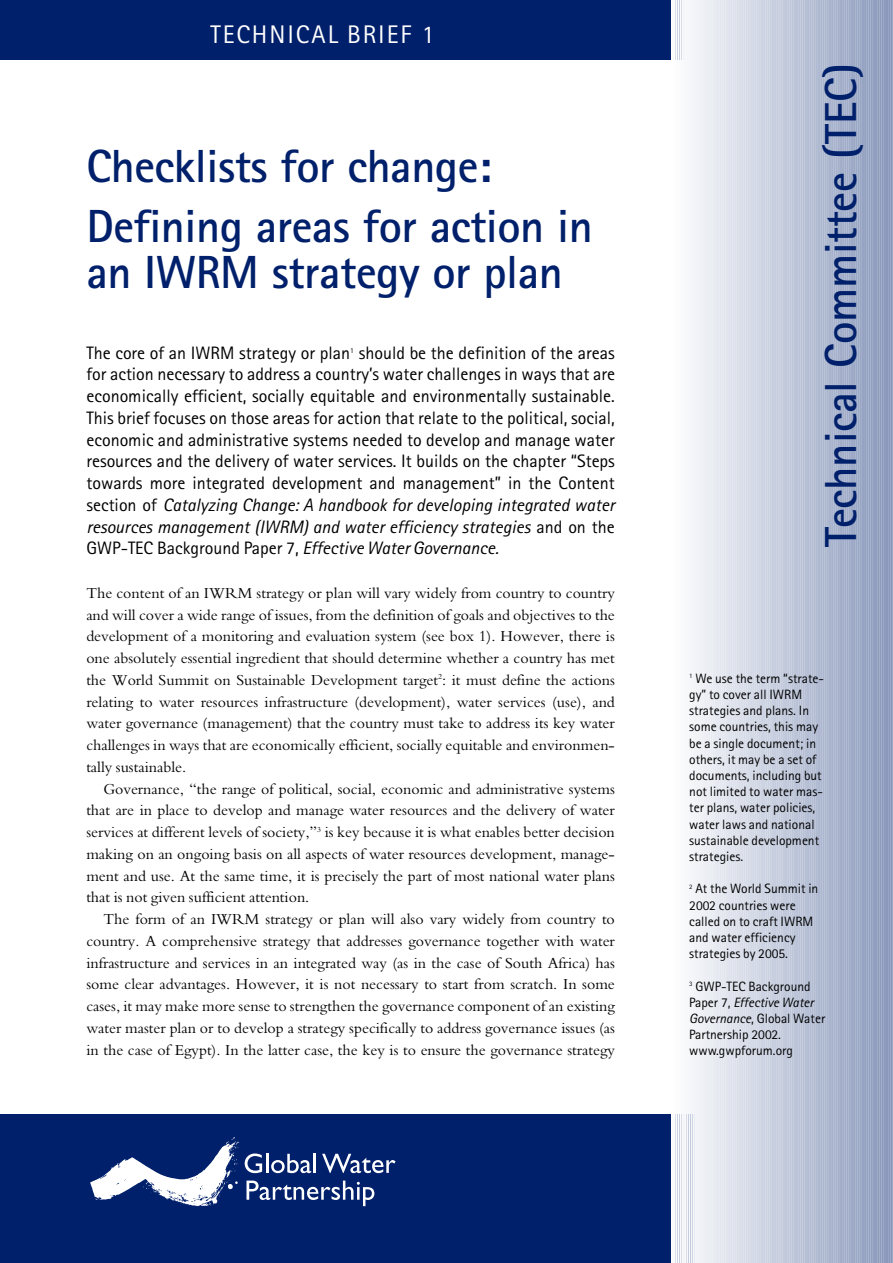
<style>
.page{position:relative;width:893px;height:1263px;background:#fff}
.page>*{position:absolute;margin:0;border:0;box-sizing:border-box;transform-origin:0 0}
.t1{font:700 46.5px/59.2px "Rotis Sans Serif";letter-spacing:-.01em;color:#00206b}
.t2{font:700 45px "Rotis Sans Serif";letter-spacing:-.005em;color:#00206b}
.t3{font:25.5px "Rotis Sans Serif";letter-spacing:.075em;color:#fff}
.t4{font:18px/21.8px "Rotis Sans Serif";color:#000;text-align:justify}
.t5{font:15.9px/21.8px "M Bembo";color:#000;text-align:justify}
.t6{font:13.5px/16.2px "Rotis Sans Serif";color:#000}
.t7{font:7.5px "Rotis Sans Serif";color:#000}
.s1{font-style:italic}
</style>
<div class="page">
<div style="left:0;top:0;width:684px;height:60px;background:#00206b"></div>
<div style="left:0;top:1114px;width:694px;height:149px;background:#00206b"></div>
<svg style="left:245px;top:1154px;width:66px;height:19px"></svg>
<hr style="left:313px;top:1154px;width:3px;height:19px;background:#fff">
<svg style="left:322px;top:1154px;width:73px;height:19px"></svg>
<svg style="left:90px;top:1137px;width:149px;height:70px"></svg>
<svg style="left:246px;top:1181px;width:128px;height:25px"></svg>
<svg style="left:889px;top:0;width:4px;height:1263px;background:#95a3c2"></svg>
<div style="left:885px;top:0;width:5px;height:1263px;background:#97a4c3"></div>
<hr style="left:884px;top:0;width:4px;height:1263px;background:#8a99bc">
<hr style="left:880px;top:0;width:4px;height:1263px;background:#9ba7c5">
<svg style="left:878px;top:0;width:5px;height:1263px"></svg>
<div style="left:874px;top:0;width:5px;height:1263px;background:#9daac6"></div>
<hr style="left:873px;top:0;width:4px;height:1263px;background:#909ebf">
<hr style="left:869px;top:0;width:4px;height:1263px;background:#9fabc7">
<svg style="left:867px;top:0;width:5px;height:1263px"></svg>
<div style="left:863px;top:0;width:5px;height:1263px;background:#a3afca"></div>
<hr style="left:862px;top:0;width:4px;height:1263px;background:#96a3c2">
<hr style="left:858px;top:0;width:4px;height:1263px;background:#a3aec9">
<svg style="left:856px;top:0;width:5px;height:1263px"></svg>
<div style="left:852px;top:0;width:5px;height:1263px;background:#a9b4cd"></div>
<hr style="left:851px;top:0;width:4px;height:1263px;background:#9ca9c6">
<hr style="left:847px;top:0;width:4px;height:1263px;background:#a7b2cc">
<svg style="left:845px;top:0;width:5px;height:1263px"></svg>
<div style="left:841px;top:0;width:5px;height:1263px;background:#afb9d1"></div>
<div style="left:839px;top:0;width:5px;height:1263px;background:#a2aec9"></div>
<hr style="left:836px;top:0;width:4px;height:1263px;background:#abb6ce">
<svg style="left:834px;top:0;width:5px;height:1263px"></svg>
<div style="left:830px;top:0;width:5px;height:1263px;background:#b5bed4"></div>
<div style="left:828px;top:0;width:5px;height:1263px;background:#a8b3cd"></div>
<svg style="left:823px;top:0;width:5px;height:1263px;background:#b2bcd2"></svg>
<div style="left:819px;top:0;width:5px;height:1263px;background:#bac3d7"></div>
<div style="left:817px;top:0;width:5px;height:1263px;background:#b5bed4"></div>
<hr style="left:816px;top:0;width:4px;height:1263px;background:#afb9d1">
<div style="left:812px;top:0;width:5px;height:1263px;background:#bcc5d8"></div>
<svg style="left:810px;top:0;width:5px;height:1263px"></svg>
<div style="left:806px;top:0;width:5px;height:1263px;background:#bbc4d8"></div>
<hr style="left:805px;top:0;width:4px;height:1263px;background:#b5bfd4">
<div style="left:801px;top:0;width:5px;height:1263px;background:#c1c9da"></div>
<svg style="left:799px;top:0;width:5px;height:1263px"></svg>
<div style="left:795px;top:0;width:5px;height:1263px;background:#c1c9db"></div>
<hr style="left:794px;top:0;width:4px;height:1263px;background:#bbc4d8">
<div style="left:790px;top:0;width:5px;height:1263px;background:#c5cddd"></div>
<div style="left:788px;top:0;width:5px;height:1263px;background:#cad0e0"></div>
<div style="left:784px;top:0;width:5px;height:1263px;background:#c7cedf"></div>
<hr style="left:783px;top:0;width:4px;height:1263px;background:#c1c9db">
<hr style="left:779px;top:0;width:4px;height:1263px;background:#cad1e0">
<div style="left:777px;top:0;width:5px;height:1263px;background:#ced4e2"></div>
<div style="left:773px;top:0;width:5px;height:1263px;background:#cdd3e2"></div>
<hr style="left:772px;top:0;width:4px;height:1263px;background:#c7cedf">
<hr style="left:768px;top:0;width:4px;height:1263px;background:#c9d0e0">
<div style="left:766px;top:0;width:5px;height:1263px;background:#d3d9e5"></div>
<div style="left:762px;top:0;width:5px;height:1263px;background:#d3d9e6"></div>
<hr style="left:761px;top:0;width:4px;height:1263px;background:#cdd3e2">
<hr style="left:757px;top:0;width:4px;height:1263px;background:#cfd5e3">
<div style="left:755px;top:0;width:5px;height:1263px;background:#d7dce8"></div>
<div style="left:751px;top:0;width:5px;height:1263px;background:#d2d8e5"></div>
<hr style="left:748px;top:0;width:4px;height:1263px;background:#d4dae6">
<div style="left:744px;top:0;width:5px;height:1263px;background:#d6dbe7"></div>
<div style="left:742px;top:0;width:5px;height:1263px;background:#dee2ec"></div>
<div style="left:740px;top:0;width:5px;height:1263px;background:#d8dde9"></div>
<hr style="left:737px;top:0;width:4px;height:1263px;background:#dadfea">
<div style="left:733px;top:0;width:5px;height:1263px;background:#dce0eb"></div>
<div style="left:729px;top:0;width:5px;height:1263px;background:#dee2ec"></div>
<hr style="left:726px;top:0;width:4px;height:1263px;background:#e0e4ed">
<div style="left:722px;top:0;width:5px;height:1263px;background:#e2e6ee"></div>
<div style="left:718px;top:0;width:5px;height:1263px;background:#e4e7ef"></div>
<hr style="left:715px;top:0;width:4px;height:1263px;background:#e6e9f1">
<div style="left:711px;top:0;width:5px;height:1263px;background:#e8ebf2"></div>
<div style="left:707px;top:0;width:5px;height:1263px;background:#eaedf3"></div>
<hr style="left:704px;top:0;width:4px;height:1263px;background:#eceef4">
<div style="left:700px;top:0;width:5px;height:1263px;background:#eef0f5"></div>
<div style="left:696px;top:0;width:5px;height:1263px;background:#f0f2f6"></div>
<hr style="left:693px;top:0;width:4px;height:1263px;background:#f2f4f8">
<div style="left:689px;top:0;width:5px;height:1263px;background:#f4f5f9"></div>
<div style="left:685px;top:0;width:5px;height:1263px;background:#f6f7fa"></div>
<hr style="left:682px;top:0;width:4px;height:1263px;background:#f8f9fb">
<svg style="left:681px;top:0;width:1px;height:1263px"></svg>
<svg style="left:679px;top:0;width:2px;height:1263px"></svg>
<svg style="left:677px;top:0;width:2px;height:1263px"></svg>
<svg style="left:675px;top:0;width:2px;height:1263px"></svg>
<hr style="left:672px;top:0;width:3px;height:1263px;background:#fefefe">
<h3 class="t3" style="left:210px;top:25px;width:226px">TECHNICAL BRIEF 1</h3>
<h1 class="t1" style="left:86px;top:142px;width:508px">Checklists for change:<br>Defining areas for action in</h1>
<h1 class="t1" style="left:86px;top:248px;width:478px">an IWRM strategy or plan</h1>
<p class="t4" style="left:86px;top:343px;width:265px">The core of an IWRM strategy or plan</p>
<p class="t7" style="left:350px;top:348px;width:5px">1</p>
<p class="t4" style="left:86px;top:343px;width:530px;text-indent:272px">should be the definition of the areas for action necessary to address a country’s water challenges in ways that are economically efficient, socially equitable and environmentally sustainable.<br>This brief focuses on those areas for action that relate to the political, social, economic and administrative systems needed to develop and manage water resources and the delivery of water services. It builds on the chapter “Steps towards more integrated development and management” in the Content section of <span class="s1">Catalyzing Change: A handbook for developing integrated water resources management (IWRM) and water efficiency strategies</span> and on the GWP-TEC Background Paper 7, <span class="s1">Effective Water Governance.</span></p>
<p class="t5" style="left:86px;top:584px;width:530px">The content of an IWRM strategy or plan will vary widely from country to country and will cover a wide range of issues, from the definition of goals and objectives to the development of a monitoring and evaluation system (see box 1). However, there is one absolutely essential ingredient that should determine whether a country has met the World Summit on Sustainable Development target<sup>2</sup>: it must define the actions relating to water resources infrastructure (development), water services (use), and water governance (management) that the country must take to address its key water challenges in ways that are economically efficient, socially equitable and environmen&shy;tally sustainable.</p>
<p class="t5" style="left:86px;top:779px;width:530px;text-indent:17px">Governance, “the range of political, social, economic and administrative systems that are in place to develop and manage water resources and the delivery of water services at different levels of society,”<sup>3</sup> is key because it is what enables better decision making on an ongoing basis on all aspects of water resources development, manage&shy;ment and use. At the same time, it is precisely the part of most national water plans that is not given sufficient attention.</p>
<p class="t5" style="left:86px;top:910px;width:530px;text-indent:17px">The form of an IWRM strategy or plan will also vary widely from country to country. A comprehensive strategy that addresses governance together with water infrastructure and services in an integrated way (as in the case of South Africa) has some clear advantages. However, it is not necessary to start from scratch. In some cases, it may make more sense to strengthen the governance component of an existing water master plan or to develop a strategy specifically to address governance issues (as in the case of Egypt). In the latter case, the key is to ensure the governance strategy</p>
<h2 class="t2" style="left:825px;top:547px;width:485px;rotate:-90deg">Technical Committee (TEC)</h2>
<p class="t6" style="left:689px;top:671px;width:136px"><sup>1</sup> We use the term “strate&shy;gy” to cover all IWRM strategies and plans. In some countries, this may be a single document; in others, it may be a set of documents, including but not limited to water mas&shy;ter plans, water policies, water laws and national sustainable development strategies.</p>
<p class="t6" style="left:689px;top:882px;width:131px"><sup>2</sup> At the World Summit in<br>2002 countries were called on to craft IWRM and water efficiency strategies by 2005.</p>
<p class="t6" style="left:689px;top:979px;width:138px"><sup>3</sup> GWP-TEC Background<br>Paper 7, <span class="s1">Effective Water<br>Governance</span>, Global Water<br>Partnership 2002. www.gwpforum.org</p>
</div>
